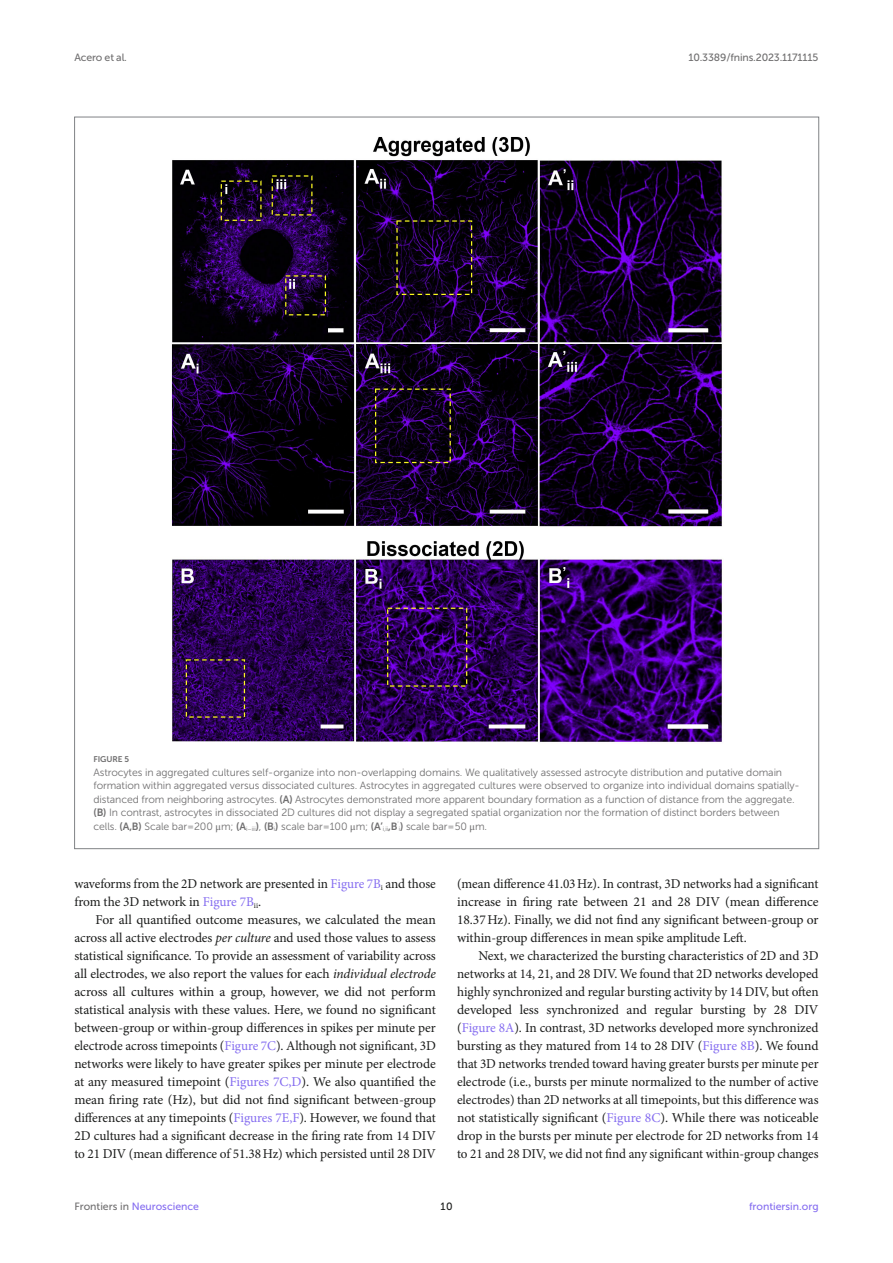
<style>
.page{position:relative;width:893px;height:1263px;background:#fff}
.page>*{position:absolute;margin:0;border:0;box-sizing:border-box;transform-origin:0 0}
.TEXT{font:13.5px/18px "Minion Pro";letter-spacing:-.005em;color:#1b1c1b;text-align:justify}
.TEXT_FLUSH{font:13.5px/18px "Minion Pro";letter-spacing:-.005em;color:#1b1c1b}
.FIG_LEG{font:10.5px/13.5px "Museo Sans 300";letter-spacing:-.01em;color:#706f70}
.t1{font:10.5px "Museo Sans 500";color:#856df0}
.t2{font:10.5px "Museo Sans 500";letter-spacing:-.015em;color:#706f70}
.t3{font:10.5px "Museo Sans 500";color:#1b1c1b}
.FIG_HD{font:8.25px "Museo Sans 700";letter-spacing:-.01em;color:#706f70}
.s1{font-family:"Museo Sans 700"}
.s2{font-family:"STIX General"}
.s3{color:#856df0}
.s4{font-style:italic}
.s5{color:#706f70}
</style>
<div class="page">
<img style="left:171px;top:137px;width:551px;height:605px">
<p class="t2" style="left:74px;top:51px;width:54px">Acero et al.</p>
<p class="t2" style="left:688px;top:51px;width:132px">10.3389/fnins.2023.1171115</p>
<p class="FIG_HD" style="left:94px;top:755px;width:37px">FIGURE 5</p>
<p class="FIG_LEG" style="left:94px;top:765px;width:708px">Astrocytes in aggregated cultures self-organize into non-overlapping domains. We qualitatively assessed astrocyte distribution and putative domain formation within aggregated versus dissociated cultures. Astrocytes in aggregated cultures were observed to organize into individual domains spatially&shy;distanced from neighboring astrocytes. <span class="s1">(A)</span> Astrocytes demonstrated more apparent boundary formation as a function of distance from the aggregate. <span class="s1">(B)</span> In contrast, astrocytes in dissociated 2D cultures did not display a segregated spatial organization nor the formation of distinct borders between cells. <span class="s1">(A,B)</span> Scale bar = 200 <span class="s2">μ</span>m; <span class="s1">(A</span><sub>i–iii</sub><span class="s1">)</span>, <span class="s1">(B</span><sub>i</sub><span class="s1">)</span> scale bar = 100 <span class="s2">μ</span>m; <span class="s1">(A’</span><sub>i,ii</sub><span class="s1">,B</span><sup>’</sup><sub>i</sub><span class="s1">)</span> scale bar = 50 <span class="s2">μ</span>m.</p>
<p class="TEXT_FLUSH" style="left:74px;top:875px;width:363px">waveforms from the 2D network are presented in <span class="s3">Figure 7B</span><sub>i</sub> and those from the 3D network in <span class="s3">Figure 7B</span><sub>ii</sub>.</p>
<p class="TEXT" style="left:74px;top:911px;width:363px;text-indent:21px">For all quantified outcome measures, we calculated the mean across all active electrodes <span class="s4">per culture</span> and used those values to assess statistical significance. To provide an assessment of variability across all electrodes, we also report the values for each <span class="s4">individual electrode </span>across all cultures within a group, however, we did not perform statistical analysis with these values. Here, we found no significant between-group or within-group differences in spikes per minute per electrode across timepoints (<span class="s3">Figure 7C</span>). Although not significant, 3D networks were likely to have greater spikes per minute per electrode at any measured timepoint (<span class="s3">Figures 7C,D</span>). We also quantified the mean firing rate (Hz), but did not find significant between-group differences at any timepoints (<span class="s3">Figures 7E,F</span>). However, we found that 2D cultures had a significant decrease in the firing rate from 14 DIV to 21 DIV (mean difference of 51.38Hz) which persisted until 28 DIV</p>
<p class="TEXT" style="left:457px;top:875px;width:363px">(mean difference 41.03Hz). In contrast, 3D networks had a significant increase in firing rate between 21 and 28 DIV (mean difference 18.37Hz). Finally, we did not find any significant between-group or within-group differences in mean spike amplitude Left.</p>
<p class="TEXT" style="left:457px;top:947px;width:363px;text-indent:21px">Next, we characterized the bursting characteristics of 2D and 3D networks at 14, 21, and 28 DIV. We found that 2D networks developed highly synchronized and regular bursting activity by 14 DIV, but often developed less synchronized and regular bursting by 28 DIV (<span class="s3">Figure 8A</span>). In contrast, 3D networks developed more synchronized bursting as they matured from 14 to 28 DIV (<span class="s3">Figure 8B</span>). We found that 3D networks trended toward having greater bursts per minute per electrode (i.e., bursts per minute normalized to the number of active electrodes) than 2D networks at all timepoints, but this difference was not statistically significant (<span class="s3">Figure 8C</span>). While there was noticeable drop in the bursts per minute per electrode for 2D networks from 14 to 21 and 28 DIV, we did not find any significant within-group changes</p>
<p class="t1" style="left:74px;top:1200px;width:126px"><span class="s5">Frontiers in</span> Neuroscience</p>
<p class="t3" style="left:440px;top:1200px;width:14px">10</p>
<p class="t1" style="left:749px;top:1200px;width:71px">frontiersin.org</p>
</div>
